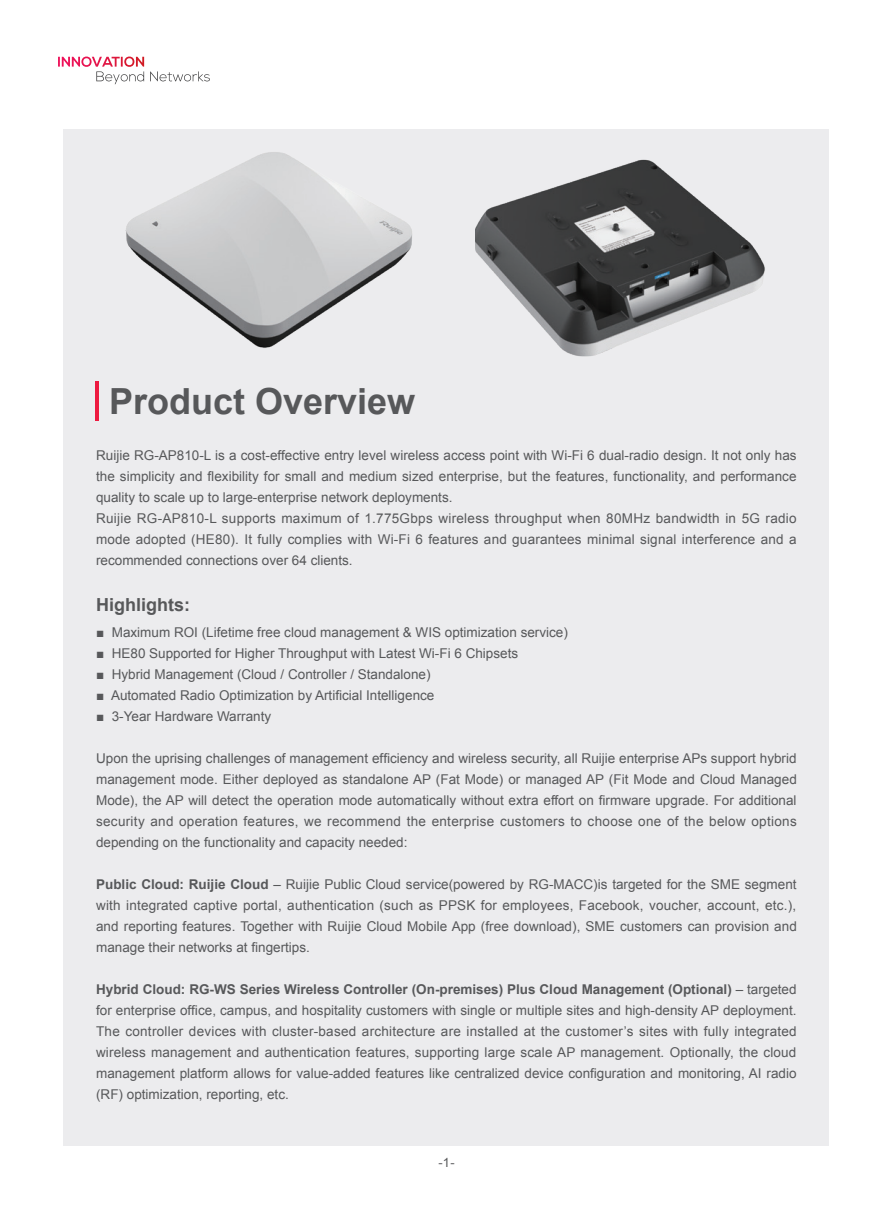
<style>
.page{position:relative;width:893px;height:1212px;background:#fff}
.page>*{position:absolute;margin:0;border:0;box-sizing:border-box;transform-origin:0 0}
.t1{font:700 36px "Arial";color:#57585a}
.t2{font:700 18px "Arial";color:#57585a}
.t3{font:13.5px/21px "Arial";color:#57585a;text-align:justify}
.t4{font:12.75px "Arial";color:#57585a}
.s1{font-weight:700}
</style>
<div class="page">
<svg style="left:58px;top:57px;width:86px;height:27px"></svg>
<svg style="left:150px;top:71px;width:60px;height:10px"></svg>
<div style="left:64px;top:130px;width:765px;height:1016px;background:#ececee"></div>
<hr style="left:96px;top:382px;width:3px;height:39px;background:#ed1a40">
<img style="left:125px;top:152px;width:287px;height:196px">
<img style="left:475px;top:159px;width:290px;height:198px">
<h1 class="t1" style="left:109px;top:378px;width:308px">Product Overview</h1>
<p class="t3" style="left:96px;top:445px;width:702px;text-align:left">Ruijie RG-AP810-L is a cost-effective entry level wireless access point with Wi-Fi 6 dual-radio design. It not only has the simplicity and flexibility for small and medium sized enterprise, but the features, functionality, and performance quality to scale up to large-enterprise network deployments.<br>Ruijie RG-AP810-L supports maximum of 1.775Gbps wireless throughput when 80MHz bandwidth in 5G radio mode adopted (HE80). It fully complies with Wi-Fi 6 features and guarantees minimal signal interference and a recommended connections over 64 clients.</p>
<h2 class="t2" style="left:96px;top:592px;width:95px">Highlights:</h2>
<p class="t3" style="left:96px;top:622px;width:473px">■ Maximum ROI (Lifetime free cloud management &amp; WIS optimization service)</p>
<p class="t3" style="left:96px;top:643px;width:424px">■ HE80 Supported for Higher Throughput with Latest Wi-Fi 6 Chipsets</p>
<p class="t3" style="left:96px;top:664px;width:336px">■ Hybrid Management (Cloud / Controller / Standalone)</p>
<p class="t3" style="left:96px;top:685px;width:340px">■ Automated Radio Optimization by Artificial Intelligence</p>
<p class="t3" style="left:96px;top:706px;width:177px">■ 3-Year Hardware Warranty</p>
<p class="t3" style="left:96px;top:748px;width:702px">Upon the uprising challenges of management efficiency and wireless security, all Ruijie enterprise APs support hybrid management mode. Either deployed as standalone AP (Fat Mode) or managed AP (Fit Mode and Cloud Managed Mode), the AP will detect the operation mode automatically without extra effort on firmware upgrade. For additional security and operation features, we recommend the enterprise customers to choose one of the below options depending on the functionality and capacity needed:</p>
<p class="t3" style="left:96px;top:874px;width:702px"><span class="s1">Public Cloud: Ruijie Cloud</span> – Ruijie Public Cloud service(powered by RG-MACC)is targeted for the SME segment with integrated captive portal, authentication (such as PPSK for employees, Facebook, voucher, account, etc.), and reporting features. Together with Ruijie Cloud Mobile App (free download), SME customers can provision and manage their networks at fingertips.</p>
<p class="t3" style="left:96px;top:979px;width:702px"><span class="s1">Hybrid Cloud: RG-WS Series Wireless Controller (On-premises) Plus Cloud Management (Optional)</span> – targeted for enterprise office, campus, and hospitality customers with single or multiple sites and high-density AP deployment.<br>The controller devices with cluster-based architecture are installed at the customer’s sites with fully integrated wireless management and authentication features, supporting large scale AP management. Optionally, the cloud management platform allows for value-added features like centralized device configuration and monitoring, AI radio (RF) optimization, reporting, etc.</p>
<p class="t4" style="left:438px;top:1154px;width:18px">-1-</p>
</div>
